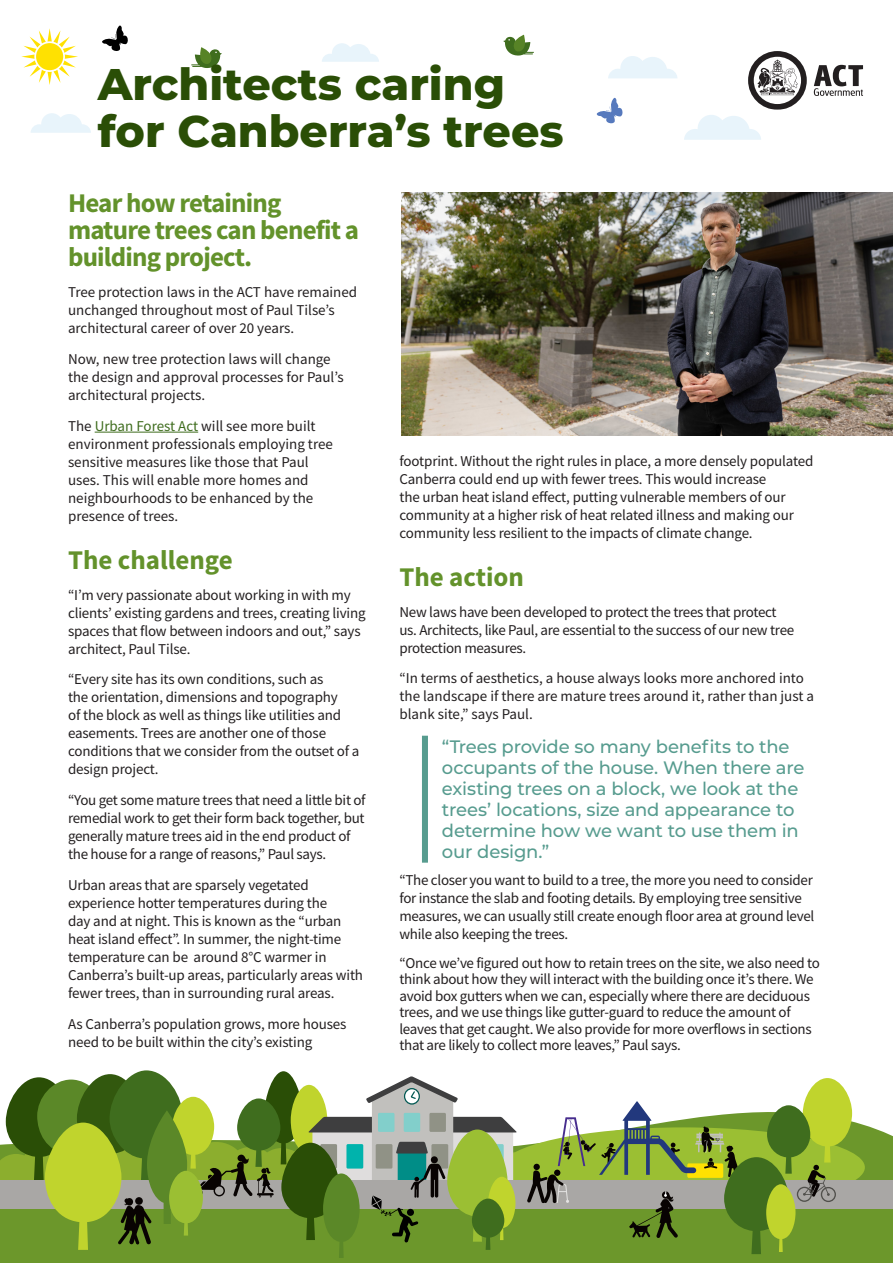
<style>
.page{position:relative;width:893px;height:1263px;background:#fff}
.page>*{position:absolute;margin:0;border:0;box-sizing:border-box;transform-origin:0 0}
.t1{font:800 44.25px/47.2px "Montserrat";color:#2a4e06}
.t2{font:700 27px/27px "Source Sans Pro";letter-spacing:-.03em;color:#63922b}
.t3{font:700 27px "Source Sans Pro";color:#63922b}
.Pullout_Text{font:500 18px/21px "Montserrat";letter-spacing:-.01em;color:#579c8f}
.t4{font:15px/18px "Source Sans Pro";letter-spacing:-.01em;color:#231f20}
.s1{color:#3f6d1e}
</style>
<div class="page">
<svg style="left:608px;top:56px;width:69px;height:22px"></svg>
<svg style="left:322px;top:43px;width:57px;height:19px"></svg>
<svg style="left:31px;top:113px;width:60px;height:20px"></svg>
<svg style="left:21px;top:28px;width:57px;height:57px"></svg>
<div style="left:36px;top:43px;width:27px;height:27px;background:#ffe101;border-radius:50%"></div>
<svg style="left:814px;top:65px;width:49px;height:31px"></svg>
<svg style="left:684px;top:51px;width:123px;height:89px"></svg>
<svg style="left:503px;top:35px;width:31px;height:21px"></svg>
<svg style="left:191px;top:47px;width:31px;height:21px"></svg>
<svg style="left:102px;top:25px;width:26px;height:26px"></svg>
<svg style="left:596px;top:97px;width:27px;height:27px"></svg>
<hr style="left:95px;top:432px;width:103px;height:1px;background:#3f6d1e">
<img style="left:401px;top:192px;width:492px;height:243px">
<div style="left:422px;top:736px;width:6px;height:127px;background:#579c8f"></div>
<svg style="left:0;top:1111px;width:893px;height:152px;background:#789f3b"></svg>
<div style="left:0;top:1180px;width:893px;height:28px;background:#a9a7a5"></div>
<svg style="left:0;top:1070px;width:852px;height:188px"></svg>
<h1 class="t1" style="left:98px;top:58px;width:467px">Architects caring for Canberra’s trees</h1>
<h2 class="t2" style="left:68px;top:189px;width:293px">Hear how retaining mature trees can benefit a building project.</h2>
<p class="t4" style="left:68px;top:283px;width:291px">Tree protection laws in the ACT have remained unchanged throughout most of Paul Tilse’s architectural career of over 20 years.</p>
<p class="t4" style="left:68px;top:350px;width:277px">Now, new tree protection laws will change the design and approval processes for Paul’s architectural projects.</p>
<p class="t4" style="left:68px;top:417px;width:266px">The <span class="s1">Urban Forest Act</span> will see more built environment professionals employing tree sensitive measures like those that Paul uses. This will enable more homes and neighbourhoods to be enhanced by the presence of trees.</p>
<h2 class="t3" style="left:68px;top:542px;width:166px">The challenge</h2>
<p class="t4" style="left:68px;top:586px;width:299px">“I’m very passionate about working in with my clients’ existing gardens and trees, creating living spaces that flow between indoors and out,” says architect, Paul Tilse.</p>
<p class="t4" style="left:68px;top:670px;width:293px">“Every site has its own conditions, such as<br>the orientation, dimensions and topography<br>of the block as well as things like utilities and easements. Trees are another one of those conditions that we consider from the outset of a design project.</p>
<p class="t4" style="left:68px;top:791px;width:299px">“You get some mature trees that need a little bit of remedial work to get their form back together, but generally mature trees aid in the end product of the house for a range of reasons,” Paul says.</p>
<p class="t4" style="left:68px;top:876px;width:297px">Urban areas that are sparsely vegetated experience hotter temperatures during the<br>day and at night. This is known as the “urban heat island effect”. In summer, the night-time temperature can be around 8°C warmer in Canberra’s built-up areas, particularly areas with fewer trees, than in surrounding rural areas.</p>
<p class="t4" style="left:68px;top:1015px;width:280px">As Canberra’s population grows, more houses need to be built within the city’s existing</p>
<p class="t4" style="left:399px;top:451px;width:415px">footprint. Without the right rules in place, a more densely populated Canberra could end up with fewer trees. This would increase<br>the urban heat island effect, putting vulnerable members of our community at a higher risk of heat related illness and making our community less resilient to the impacts of climate change.</p>
<h2 class="t3" style="left:399px;top:559px;width:126px">The action</h2>
<p class="t4" style="left:399px;top:602px;width:396px">New laws have been developed to protect the trees that protect us. Architects, like Paul, are essential to the success of our new tree protection measures.</p>
<p class="t4" style="left:399px;top:669px;width:416px">“In terms of aesthetics, a house always looks more anchored into the landscape if there are mature trees around it, rather than just a blank site,” says Paul.</p>
<p class="Pullout_Text" style="left:442px;top:735px;width:364px">“Trees provide so many benefits to the occupants of the house. When there are existing trees on a block, we look at the trees’ locations, size and appearance to determine how we want to use them in our design.”</p>
<p class="t4" style="left:399px;top:870px;width:416px">“The closer you want to build to a tree, the more you need to consider for instance the slab and footing details. By employing tree sensitive measures, we can usually still create enough floor area at ground level while also keeping the trees.</p>
<p class="t4" style="left:399px;top:954px;width:422px;line-height:16.5px">“Once we’ve figured out how to retain trees on the site, we also need to think about how they will interact with the building once it’s there. We avoid box gutters when we can, especially where there are deciduous trees, and we use things like gutter-guard to reduce the amount of leaves that get caught. We also provide for more overflows in sections that are likely to collect more leaves,” Paul says.</p>
</div>
